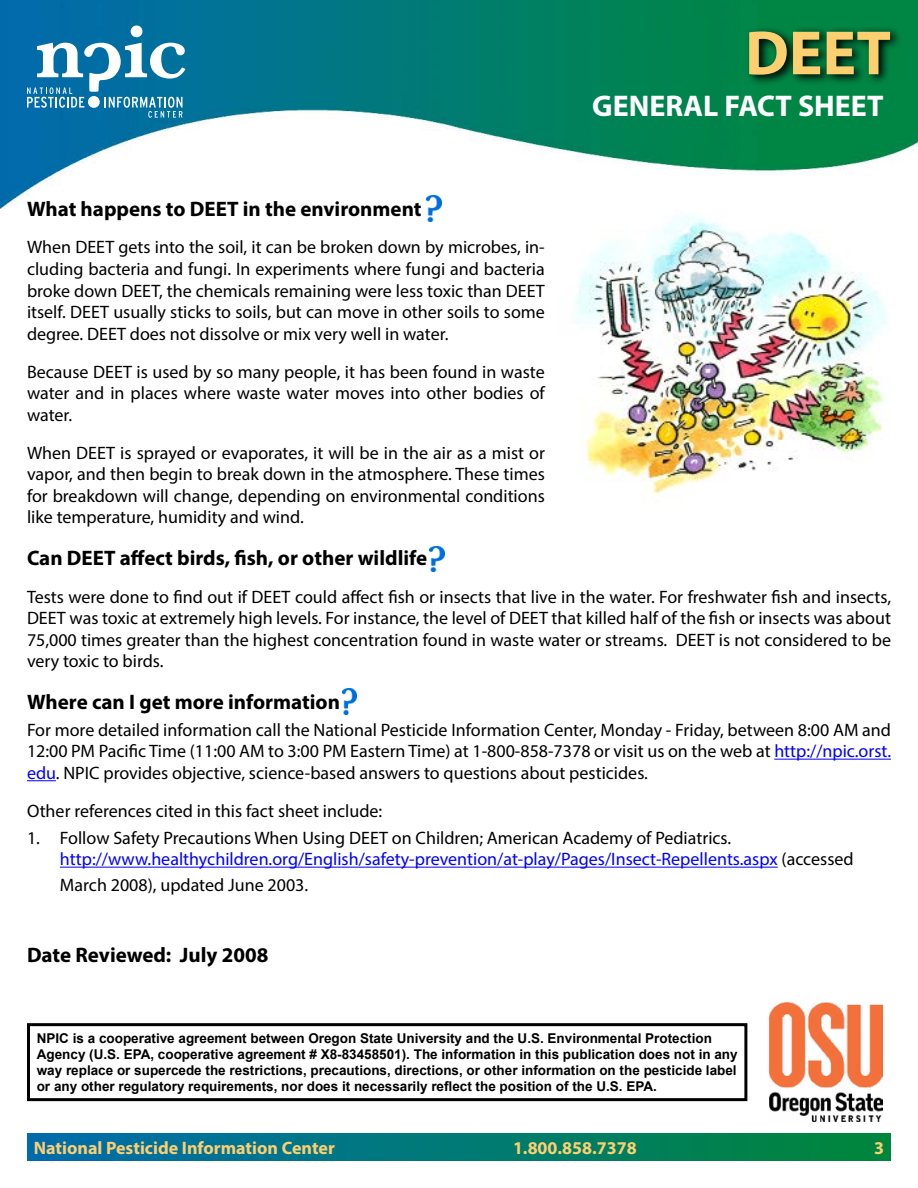
<style>
.page{position:relative;width:918px;height:1188px;background:#fff}
.page>*{position:absolute;margin:0;border:0;box-sizing:border-box;transform-origin:0 0}
.t1{font:700 63px "Myriad Pro";color:#fccf70}
.t2{font:700 30px "Myriad Pro";color:#fff}
.t3{font:700 21px "Myriad Pro";color:#000}
.t4{font:18px/21.6px "Myriad Pro";color:#000;text-align:justify}
.t5{font:18px/21.6px "Myriad Pro";color:#00f}
.t6{font:700 18px "Myriad Pro";color:#fccf70}
.t7{font:700 13.5px/16.2px "Arial";color:#000}
.s1{color:#00f}
.s2{color:#000}
</style>
<div class="page">
<div style="left:838px;top:1134px;width:53px;height:27px;background:#00853f"></div>
<div style="left:27px;top:1134px;width:811px;height:27px;background:linear-gradient(to right,#006caf,#008540)"></div>
<img style="left:0;top:0;width:918px;height:208px">
<svg style="left:745px;top:26px;width:158px;height:60px;background:#00572c"></svg>
<svg style="left:131px;top:25px;width:11px;height:12px"></svg>
<svg style="left:27px;top:43px;width:158px;height:75px"></svg>
<img style="left:770px;top:1003px;width:112px;height:119px">
<div style="left:27px;top:1023px;width:720px;height:78px;border:3px solid #000"></div>
<hr style="left:774px;top:759px;width:117px;height:1px;background:#00f">
<svg style="left:27px;top:780px;width:29px;height:1px"></svg>
<hr style="left:60px;top:867px;width:718px;height:1px;background:#00f">
<img style="left:427px;top:196px;width:14px;height:25px">
<img style="left:576px;top:214px;width:311px;height:288px">
<img style="left:430px;top:546px;width:14px;height:26px">
<img style="left:342px;top:688px;width:15px;height:26px">
<h1 class="t1" style="left:745px;top:12px;width:147px">DEET</h1>
<h2 class="t2" style="left:592px;top:87px;width:293px">GENERAL FACT SHEET</h2>
<p class="t3" style="left:27px;top:195px;width:396px">What happens to DEET in the environment</p>
<p class="t4" style="left:27px;top:236px;width:519px">When DEET gets into the soil, it can be broken down by microbes, in&shy;cluding bacteria and fungi. In experiments where fungi and bacteria broke down DEET, the chemicals remaining were less toxic than DEET itself. DEET usually sticks to soils, but can move in other soils to some degree. DEET does not dissolve or mix very well in water.</p>
<p class="t4" style="left:27px;top:360px;width:519px">Because DEET is used by so many people, it has been found in waste water and in places where waste water moves into other bodies of water.</p>
<p class="t4" style="left:27px;top:441px;width:519px">When DEET is sprayed or evaporates, it will be in the air as a mist or vapor, and then begin to break down in the atmosphere. These times for breakdown will change, depending on environmental conditions like temperature, humidity and wind.</p>
<p class="t3" style="left:27px;top:544px;width:402px">Can DEET affect birds, fish, or other wildlife</p>
<p class="t4" style="left:27px;top:585px;width:866px">Tests were done to find out if DEET could affect fish or insects that live in the water. For freshwater fish and insects, DEET was toxic at extremely high levels. For instance, the level of DEET that killed half of the fish or insects was about 75,000 times greater than the highest concentration found in waste water or streams. DEET is not considered to be very toxic to birds.</p>
<p class="t3" style="left:27px;top:688px;width:315px">Where can I get more information</p>
<p class="t4" style="left:27px;top:719px;width:866px">For more detailed information call the National Pesticide Information Center, Monday - Friday, between 8:00 AM and 12:00 PM Pacific Time (11:00 AM to 3:00 PM Eastern Time) at 1-800-858-7378 or visit us on the web at <span class="s1">http://npic.orst. edu</span>. NPIC provides objective, science-based answers to questions about pesticides.</p>
<p class="t4" style="left:27px;top:800px;width:357px">Other references cited in this fact sheet include:</p>
<p class="t5" style="left:60px;top:827px;width:795px;text-indent:-33px"><span class="s2">1. Follow Safety Precautions When Using DEET on Children; American Academy of Pediatrics. </span>http://www.healthychildren.org/English/safety-prevention/at-play/Pages/Insect-Repellents.aspx <span class="s2">(accessed</span></p>
<p class="t4" style="left:60px;top:873px;width:250px">March 2008), updated June 2003.</p>
<p class="t3" style="left:27px;top:941px;width:243px">Date Reviewed: July 2008</p>
<p class="t7" style="left:37px;top:1030px;width:702px">NPIC is a cooperative agreement between Oregon State University and the U.S. Environmental Protection Agency (U.S. EPA, cooperative agreement # X8-83458501). The information in this publication does not in any way replace or supercede the restrictions, precautions, directions, or other information on the pesticide label or any other regulatory requirements, nor does it necessarily reflect the position of the U.S. EPA.</p>
<p class="t6" style="left:34px;top:1136px;width:303px">National Pesticide Information Center</p>
<p class="t6" style="left:513px;top:1136px;width:125px">1.800.858.7378</p>
<p class="t6" style="left:874px;top:1136px;width:11px">3</p>
</div>
